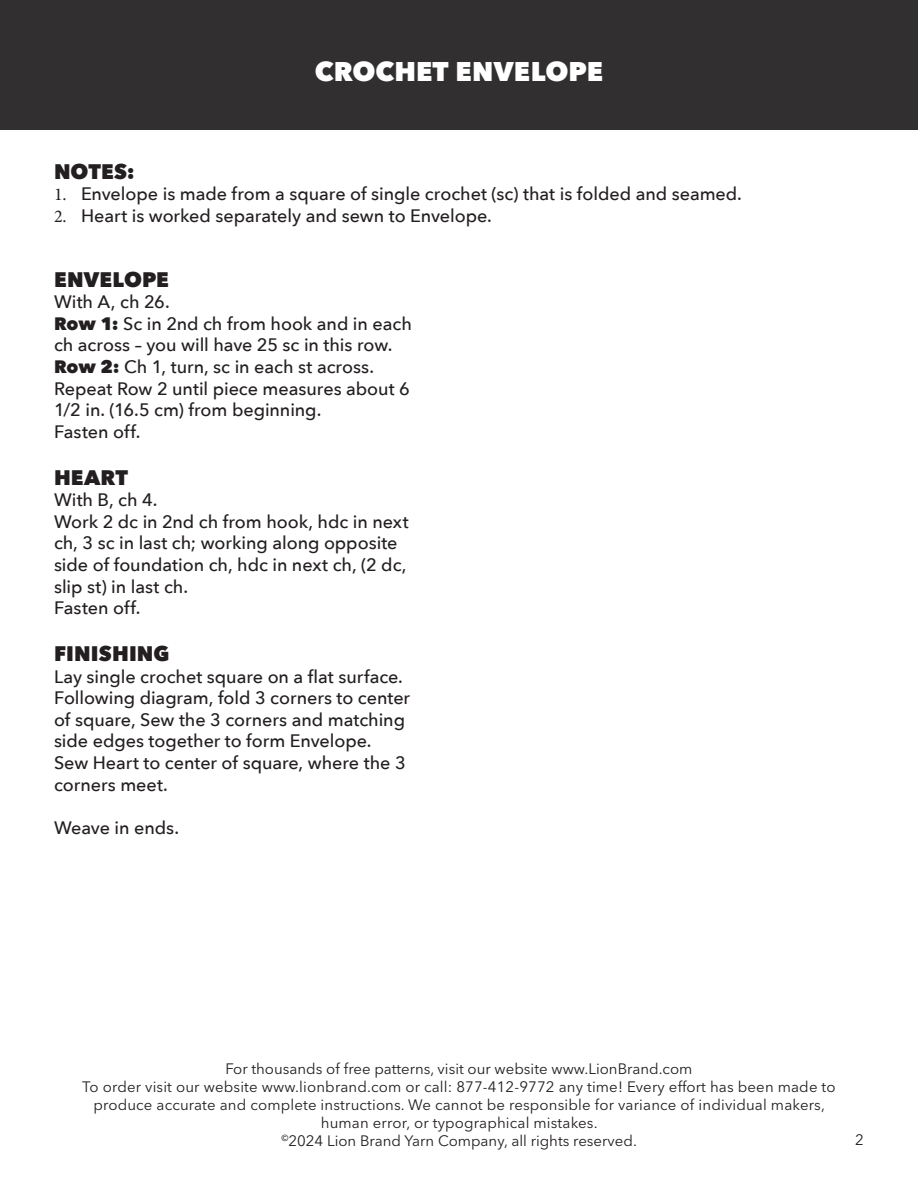
<style>
.page{position:relative;width:918px;height:1188px;background:#fff}
.page>*{position:absolute;margin:0;border:0;box-sizing:border-box;transform-origin:0 0}
.t1{font:800 27px "Avenir Next";color:#fff}
.t2{font:800 21px "Avenir Next";letter-spacing:.005em;color:#231f20}
.t3{font:500 18px/21.6px "Avenir Next";letter-spacing:-.005em;color:#231f20}
.t4{font:15px/18px "Avenir Next LT Pro";letter-spacing:.01em;color:#231f20;text-align:center}
.s1{font-family:"Minion Pro";font-weight:400}
.s2{font-weight:800}
</style>
<div class="page">
<div style="left:0;top:0;width:918px;height:130px;background:#312f30"></div>
<h1 class="t1" style="left:315px;top:55px;width:290px">CROCHET ENVELOPE</h1>
<p class="t2" style="left:54px;top:158px;width:82px">NOTES:</p>
<p class="t3" style="left:54px;top:183px;width:689px"><span class="s1">1.</span> Envelope is made from a square of single crochet (sc) that is folded and seamed.</p>
<p class="t3" style="left:54px;top:204px;width:439px"><span class="s1">2.</span> Heart is worked separately and sewn to Envelope.</p>
<p class="t2" style="left:54px;top:266px;width:116px">ENVELOPE</p>
<p class="t3" style="left:54px;top:291px;width:117px">With A, ch 26.</p>
<p class="t3" style="left:54px;top:312px;width:359px"><span class="s2">Row 1:</span> Sc in 2nd ch from hook and in each ch across – you will have 25 sc in this row.</p>
<p class="t3" style="left:54px;top:355px;width:322px"><span class="s2">Row 2:</span> Ch 1, turn, sc in each st across.</p>
<p class="t3" style="left:54px;top:377px;width:357px">Repeat Row 2 until piece measures about 6<br>1/2 in. (16.5 cm) from beginning.</p>
<p class="t3" style="left:54px;top:420px;width:88px">Fasten off.</p>
<p class="t2" style="left:54px;top:464px;width:76px">HEART</p>
<p class="t3" style="left:54px;top:489px;width:105px">With B, ch 4.</p>
<p class="t3" style="left:54px;top:510px;width:356px">Work 2 dc in 2nd ch from hook, hdc in next ch, 3 sc in last ch; working along opposite side of foundation ch, hdc in next ch, (2 dc, slip st) in last ch.</p>
<p class="t3" style="left:54px;top:597px;width:88px">Fasten off.</p>
<p class="t2" style="left:54px;top:641px;width:117px">FINISHING</p>
<p class="t3" style="left:54px;top:665px;width:358px">Lay single crochet square on a flat surface.<br>Following diagram, fold 3 corners to center of square, Sew the 3 corners and matching side edges together to form Envelope.</p>
<p class="t3" style="left:54px;top:751px;width:353px">Sew Heart to center of square, where the 3 corners meet.</p>
<p class="t3" style="left:54px;top:816px;width:127px">Weave in ends.</p>
<p class="t4" style="left:82px;top:1059px;width:755px">For thousands of free patterns, visit our website www.LionBrand.com<br>To order visit our website www.lionbrand.com or call: 877-412-9772 any time! Every effort has been made to produce accurate and complete instructions. We cannot be responsible for variance of individual makers, human error, or typographical mistakes.<br><sup>©</sup>2024 Lion Brand Yarn Company, all rights reserved.</p>
<p class="t4" style="left:855px;top:1131px;width:10px">2</p>
</div>
